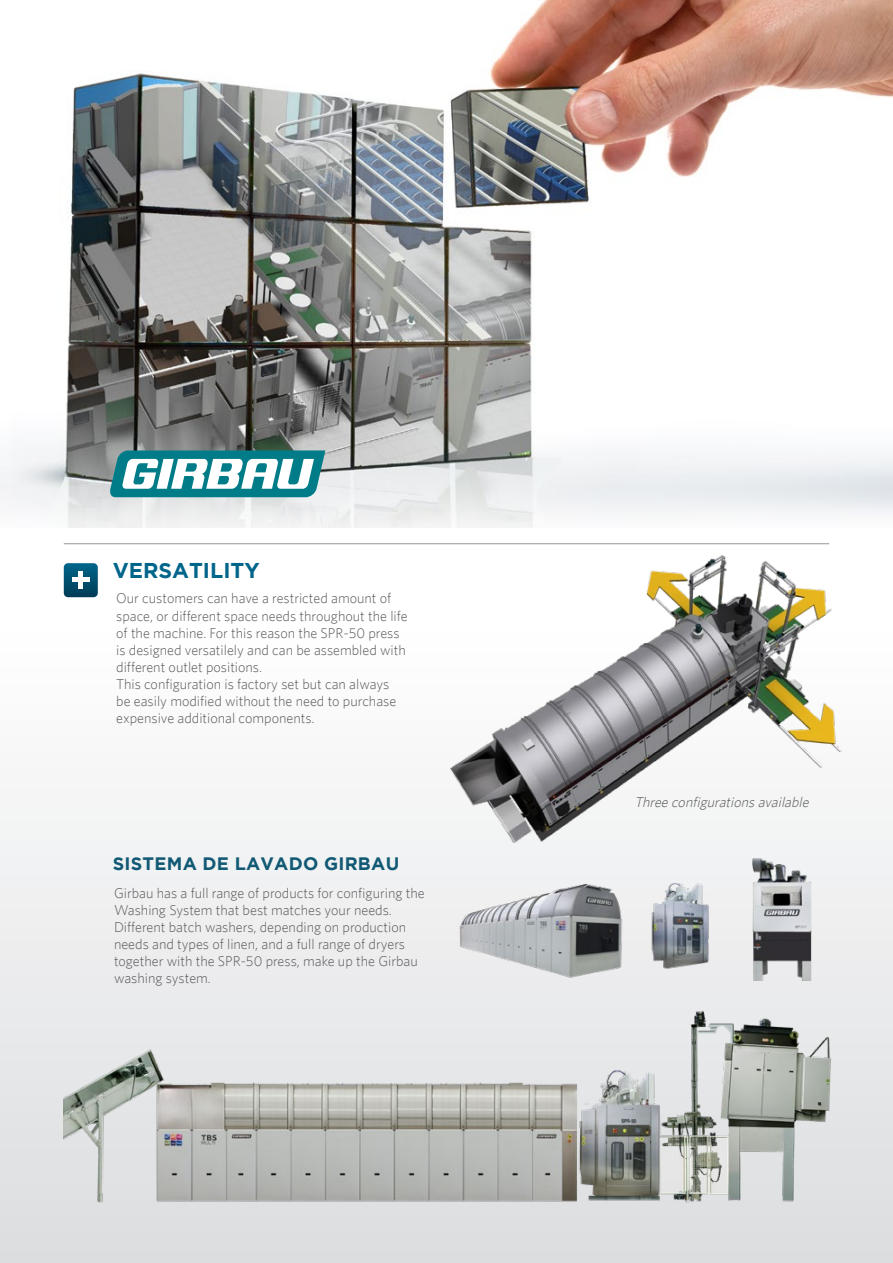
<style>
.page{position:relative;width:893px;height:1263px;background:#fff}
.page>*{position:absolute;margin:0;border:0;box-sizing:border-box;transform-origin:0 0}
.t1{font:700 21.3px "Gotham";color:#00658a}
.titulo_1{font:700 18px "Gotham";letter-spacing:.015em;color:#115974}
.t2{font:300 14.25px/17.1px "Whitney";color:#57585a}
.t3{font:italic 300 14.25px "Whitney";color:#57585a}
</style>
<div class="page">
<svg style="left:0;top:805px;width:893px;height:458px"></svg>
<img style="left:0;top:0;width:893px;height:528px">
<svg style="left:64px;top:563px;width:34px;height:34px"></svg>
<hr style="left:79px;top:572px;width:4px;height:17px;background:#fff">
<hr style="left:72px;top:578px;width:17px;height:4px;background:#fff">
<hr style="left:64px;top:543px;width:765px;height:1px;background:#939598">
<img style="left:446px;top:554px;width:447px;height:298px">
<img style="left:64px;top:1010px;width:782px;height:240px">
<img style="left:647px;top:883px;width:65px;height:88px">
<img style="left:736px;top:855px;width:93px;height:125px">
<img style="left:454px;top:875px;width:169px;height:105px">
<svg style="left:110px;top:450px;width:215px;height:47px"></svg>
<p class="t1" style="left:113px;top:558px;width:148px">VERSATILITY</p>
<p class="t2" style="left:116px;top:590px;width:293px">Our customers can have a restricted amount of space, or different space needs throughout the life of the machine. For this reason the SPR-50 press is designed versatilely and can be assembled with different outlet positions.</p>
<p class="t2" style="left:116px;top:675px;width:282px">This configuration is factory set but can always be easily modified without the need to purchase expensive additional components.</p>
<p class="titulo_1" style="left:113px;top:853px;width:288px">SISTEMA DE LAVADO GIRBAU</p>
<p class="t2" style="left:114px;top:884px;width:312px">Girbau has a full range of products for configuring the<br>Washing System that best matches your needs.</p>
<p class="t2" style="left:114px;top:918px;width:305px">Different batch washers, depending on production needs and types of linen, and a full range of dryers together with the SPR-50 press, make up the Girbau washing system.</p>
<p class="t3" style="left:634px;top:794px;width:179px">Three configurationsavailable</p>
</div>
